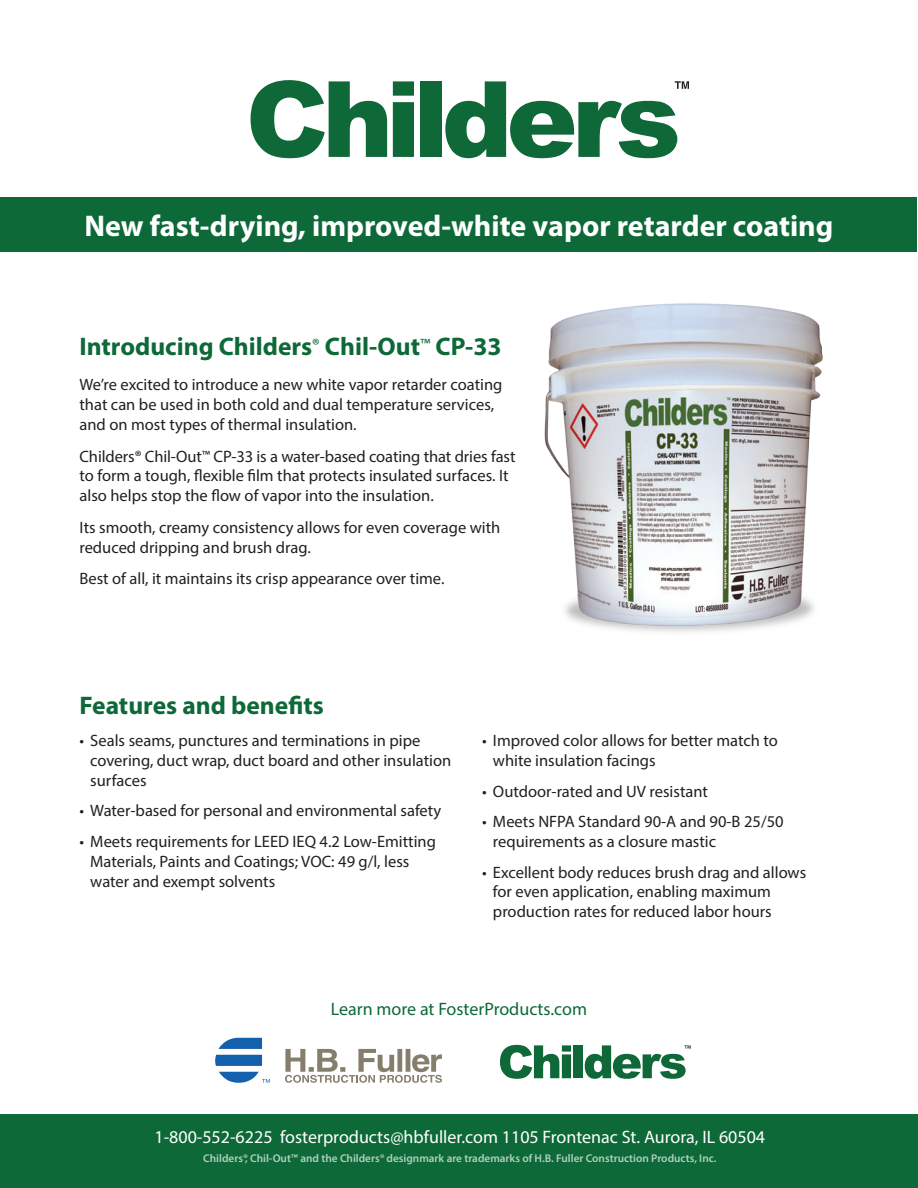
<style>
.page{position:relative;width:918px;height:1188px;background:#fff}
.page>*{position:absolute;margin:0;border:0;box-sizing:border-box;transform-origin:0 0}
.t1{font:700 30px "Myriad Pro";color:#fff}
.t2{font:700 25.5px "Myriad Pro";color:#0d6937}
.t3{font:18px "Myriad Pro";color:#fff}
.t4{font:18px "Myriad Pro";color:#0d6937}
.t5{font:16.5px/19.8px "Myriad Pro";color:#231f20}
.t6{font:600 11.25px "Myriad Pro";color:#fff}
.s1{font-size:13.5px}
</style>
<div class="page">
<svg style="left:251px;top:80px;width:136px;height:78px"></svg>
<svg style="left:393px;top:81px;width:21px;height:76px;background:#24754a"></svg>
<div style="left:420px;top:81px;width:21px;height:76px;background:#0f6838"></div>
<svg style="left:445px;top:81px;width:244px;height:77px"></svg>
<div style="left:1px;top:198px;width:916px;height:54px;background:#0d6937"></div>
<div style="left:1px;top:1115px;width:917px;height:73px;background:#0d6937"></div>
<svg style="left:500px;top:1045px;width:71px;height:34px"></svg>
<div style="left:574px;top:1045px;width:9px;height:33px;background:#0f6838"></div>
<svg style="left:585px;top:1045px;width:106px;height:34px"></svg>
<svg style="left:285px;top:1049px;width:157px;height:34px"></svg>
<svg style="left:215px;top:1038px;width:55px;height:45px"></svg>
<img style="left:544px;top:303px;width:279px;height:329px">
<p class="t1" style="left:85px;top:206px;width:750px">New fast-drying, improved-white vapor retarder coating</p>
<p class="t2" style="left:79px;top:330px;width:424px">Introducing Childers<sup>®</sup> Chil-Out<sup>™</sup> CP-33</p>
<p class="t5" style="left:80px;top:375px;width:424px">We’re excited to introduce a new white vapor retarder coating that can be used in both cold and dual temperature services, and on most types of thermal insulation.</p>
<p class="t5" style="left:80px;top:446px;width:438px">Childers® Chil-Out<span class="s1">™</span> CP-33 is a water-based coating that dries fast to form a tough, flexible film that protects insulated surfaces. It also helps stop the flow of vapor into the insulation.</p>
<p class="t5" style="left:80px;top:517px;width:422px">Its smooth, creamy consistency allows for even coverage with reduced dripping and brush drag.</p>
<p class="t5" style="left:80px;top:569px;width:366px">Best of all, it maintains its crisp appearance over time.</p>
<p class="t2" style="left:79px;top:688px;width:246px">Features and benefits</p>
<p class="t5" style="left:90px;top:731px;width:363px;text-indent:-11px">• Seals seams, punctures and terminations in pipe covering, duct wrap, duct board and other insulation surfaces</p>
<p class="t5" style="left:80px;top:801px;width:363px">• Water-based for personal and environmental safety</p>
<p class="t5" style="left:90px;top:831px;width:347px;text-indent:-11px">• Meets requirements for LEED IEQ 4.2 Low-Emitting<br>Materials, Paints and Coatings; VOC: 49 g/l, less water and exempt solvents</p>
<p class="t5" style="left:493px;top:731px;width:286px;text-indent:-11px">• Improved color allows for better match to white insulation facings</p>
<p class="t5" style="left:482px;top:781px;width:227px">• Outdoor-rated and UV resistant</p>
<p class="t5" style="left:493px;top:812px;width:292px;text-indent:-11px">• Meets NFPA Standard 90-A and 90-B 25/50 requirements as a closure mastic</p>
<p class="t5" style="left:493px;top:862px;width:315px;text-indent:-11px">• Excellent body reduces brush drag and allows for even application, enabling maximum production rates for reduced labor hours</p>
<p class="t4" style="left:331px;top:997px;width:258px">Learn more at FosterProducts.com</p>
<p class="t3" style="left:154px;top:1126px;width:612px">1-800-552-6225 fosterproducts@hbfuller.com 1105 Frontenac St. Aurora, IL 60504</p>
<p class="t6" style="left:203px;top:1151px;width:515px">Childers®, Chil-Out™ and the Childers® designmark are trademarks of H.B. Fuller Construction Products, Inc.</p>
</div>
